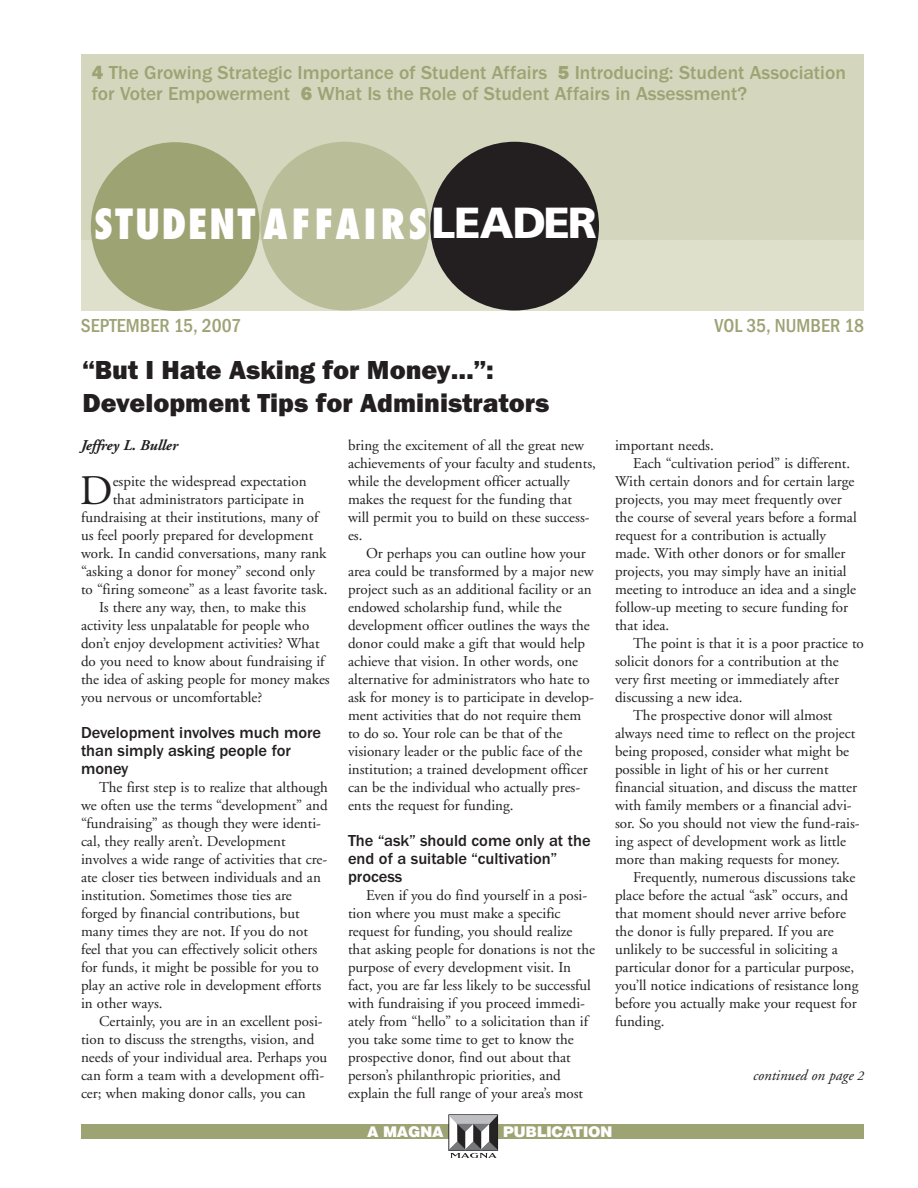
<style>
.page{position:relative;width:918px;height:1188px;background:#fff}
.page>*{position:absolute;margin:0;border:0;box-sizing:border-box;transform-origin:0 0}
.t1{font:42.15px "Adobe Garamond";color:#231f20}
.t2{font:800 condensed 40.5px "Futura";letter-spacing:.035em;color:#fff}
.t3{font:800 27px/33px "FS Franklin Gothic H";color:#231f20}
.t4{font:700 19.5px/21px "FS Franklin Gothic";color:#9ea374}
.t5{font:700 19.5px "FS Franklin Gothic Cond";color:#9ea374}
.t6{font:700 16.5px/18px "FS Franklin Gothic";color:#231f20}
.t7{font:15px/18px "Adobe Garamond";color:#231f20}
.t8{font:900 15px "Helvetica";letter-spacing:-.035em;color:#fff}
.t9{font:italic 15px "Adobe Garamond";color:#231f20}
.t10{font:italic 700 15px "Adobe Garamond";color:#231f20}
.s1{font-family:"FS Franklin Gothic H";font-weight:800}
.s2{font-family:"Frutiger";font-weight:900;font-stretch:normal;font-size:43.5px}
.s3{font-size:13.5px}
</style>
<div class="page">
<div style="left:81px;top:232px;width:783px;height:79px;background:#dee0cc"></div>
<div style="left:81px;top:54px;width:783px;height:186px;background:#d4d7be"></div>
<div style="left:91px;top:142px;width:169px;height:169px;background:#9ea374;border-radius:50%"></div>
<div style="left:261px;top:142px;width:168px;height:168px;background:#b9bd98;border-radius:50%"></div>
<div style="left:430px;top:142px;width:169px;height:168px;background:#231f20;border-radius:50%"></div>
<div style="left:81px;top:1124px;width:783px;height:15px;background:#9ea374"></div>
<div style="left:448px;top:1114px;width:50px;height:37px;border:1px solid #231f20"></div>
<svg style="left:449px;top:1115px;width:48px;height:43px"></svg>
<h3 class="t4" style="left:92px;top:64px;width:755px"><span class="s1">4</span> The Growing Strategic Importance of Student Affairs <span class="s1">5</span> Introducing: Student Association for Voter Empowerment <span class="s1">6</span> What Is the Role of Student Affairs in Assessment?</h3>
<h2 class="t2" style="left:94px;top:206px;width:504px">STUDENT AFFAIRS<span class="s2">LEADER</span></h2>
<h3 class="t5" style="left:81px;top:319px;width:162px">SEPTEMBER 15, 2007</h3>
<h3 class="t5" style="left:715px;top:319px;width:151px">VOL 35, NUMBER 18</h3>
<h3 class="t3" style="left:82px;top:355px;width:468px">“But I Hate Asking for Money…”:<br>Development Tips for Administrators</h3>
<p class="t10" style="left:81px;top:439px;width:98px">Jeffrey L. Buller</p>
<h1 class="t1" style="left:80px;top:474px;width:34px">D</h1>
<p class="t7" style="left:113px;top:474px;width:195px">espite the widespread expectation</p>
<p class="t7" style="left:113px;top:492px;width:193px">that administrators participate in</p>
<p class="t7" style="left:81px;top:510px;width:239px">fundraising at their institutions, many of</p>
<p class="t7" style="left:81px;top:528px;width:234px">us feel poorly prepared for development</p>
<p class="t7" style="left:81px;top:546px;width:247px">work. In candid conversations, many rank</p>
<p class="t7" style="left:81px;top:564px;width:236px">“asking a donor for money” second only</p>
<p class="t7" style="left:81px;top:582px;width:248px">to “firing someone” as a least favorite task.</p>
<p class="t7" style="left:99px;top:600px;width:208px">Is there any way, then, to make this</p>
<p class="t7" style="left:81px;top:618px;width:230px">activity less unpalatable for people who</p>
<p class="t7" style="left:81px;top:636px;width:240px">don’t enjoy development activities? What</p>
<p class="t7" style="left:81px;top:654px;width:245px">do you need to know about fundraising if</p>
<p class="t7" style="left:81px;top:672px;width:250px">the idea of asking people for money makes</p>
<p class="t7" style="left:81px;top:690px;width:183px">you nervous or uncomfortable?</p>
<p class="t6" style="left:81px;top:725px;width:242px">Development involves much more than simply asking people for money</p>
<p class="t7" style="left:81px;top:780px;width:249px;text-indent:18px">The first step is to realize that although we often use the terms “development” and “fundraising” as though they were identi&shy;cal, they really aren’t. Development involves a wide range of activities that cre&shy;ate closer ties between individuals and an institution. Sometimes those ties are forged by financial contributions, but many times they are not. If you do not feel that you can effectively solicit others for funds, it might be possible for you to play an active role in development efforts in other ways.</p>
<p class="t7" style="left:81px;top:1014px;width:248px;text-indent:18px">Certainly, you are in an excellent posi&shy;tion to discuss the strengths, vision, and needs of your individual area. Perhaps you can form a team with a development offi&shy;cer; when making donor calls, you can</p>
<p class="t7" style="left:348px;top:438px;width:249px">bring the excitement of all the great new achievements of your faculty and students, while the development officer actually makes the request for the funding that will permit you to build on these success&shy;es.</p>
<p class="t7" style="left:348px;top:546px;width:247px;text-indent:18px">Or perhaps you can outline how your area could be transformed by a major new project such as an additional facility or an endowed scholarship fund, while the development officer outlines the ways the donor could make a gift that would help achieve that vision. In other words, one alternative for administrators who hate to ask for money is to participate in develop&shy;ment activities that do not require them to do so. Your role can be that of the visionary leader or the public face of the institution; a trained development officer can be the individual who actually pres&shy;ents the request for funding.</p>
<p class="t6" style="left:348px;top:833px;width:244px">The “ask” should come only at the end of a suitable “cultivation” process</p>
<p class="t7" style="left:348px;top:888px;width:249px;text-indent:18px">Even if you do find yourself in a posi&shy;tion where you must make a specific request for funding, you should realize that asking people for donations is not the purpose of every development visit. In fact, you are far less likely to be successful with fundraising if you proceed immedi&shy;ately from “hello” to a solicitation than if you take some time to get to know the prospective donor, find out about that person’s philanthropic priorities, and explain the full range of your area’s most</p>
<p class="t7" style="left:615px;top:438px;width:100px">important needs.</p>
<p class="t7" style="left:633px;top:456px;width:219px">Each “cultivation period” is different.</p>
<p class="t7" style="left:615px;top:474px;width:241px">With certain donors and for certain large</p>
<p class="t7" style="left:615px;top:492px;width:228px">projects, you may meet frequently over</p>
<p class="t7" style="left:615px;top:510px;width:243px">the course of several years before a formal</p>
<p class="t7" style="left:615px;top:528px;width:213px">request for a contribution is actually</p>
<p class="t7" style="left:615px;top:546px;width:232px">made. With other donors or for smaller</p>
<p class="t7" style="left:615px;top:564px;width:233px">projects, you may simply have an initial</p>
<p class="t7" style="left:615px;top:582px;width:243px">meeting to introduce an idea and a single</p>
<p class="t7" style="left:615px;top:600px;width:235px">follow-up meeting to secure funding for</p>
<p class="t7" style="left:615px;top:618px;width:56px">that idea.</p>
<p class="t7" style="left:633px;top:636px;width:232px">The point is that it is a poor practice to</p>
<p class="t7" style="left:615px;top:654px;width:225px">solicit donors for a contribution at the</p>
<p class="t7" style="left:615px;top:672px;width:226px">very first meeting or immediately after</p>
<p class="t7" style="left:615px;top:690px;width:129px">discussing a new idea.</p>
<p class="t7" style="left:633px;top:708px;width:201px">The prospective donor will almost</p>
<p class="t7" style="left:615px;top:726px;width:242px">always need time to reflect on the project</p>
<p class="t7" style="left:615px;top:744px;width:236px">being proposed, consider what might be</p>
<p class="t7" style="left:615px;top:762px;width:215px">possible in light of his or her current</p>
<p class="t7" style="left:615px;top:780px;width:244px">financial situation, and discuss the matter</p>
<p class="t7" style="left:615px;top:798px;width:238px">with family members or a financial advi-</p>
<p class="t7" style="left:615px;top:816px;width:246px">sor. So you should not view the fund-rais-</p>
<p class="t7" style="left:615px;top:834px;width:233px">ing aspect of development work as little</p>
<p class="t7" style="left:615px;top:852px;width:226px">more than making requests for money.</p>
<p class="t7" style="left:633px;top:870px;width:224px">Frequently, numerous discussions take</p>
<p class="t7" style="left:615px;top:888px;width:235px">place before the actual “ask” occurs, and</p>
<p class="t7" style="left:615px;top:906px;width:232px">that moment should never arrive before</p>
<p class="t7" style="left:615px;top:924px;width:220px">the donor is fully prepared. If you are</p>
<p class="t7" style="left:615px;top:942px;width:224px">unlikely to be successful in soliciting a</p>
<p class="t7" style="left:615px;top:960px;width:241px">particular donor for a particular purpose,</p>
<p class="t7" style="left:615px;top:978px;width:245px">you’ll notice indications of resistance long</p>
<p class="t7" style="left:615px;top:996px;width:243px">before you actually make your request for</p>
<p class="t7" style="left:615px;top:1014px;width:51px">funding.</p>
<p class="t9" style="left:753px;top:1069px;width:112px">continued on page <span class="s3">2</span></p>
<p class="t8" style="left:367px;top:1126px;width:78px">A MAGNA</p>
<p class="t8" style="left:503px;top:1126px;width:111px">PUBLICATION</p>
</div>
